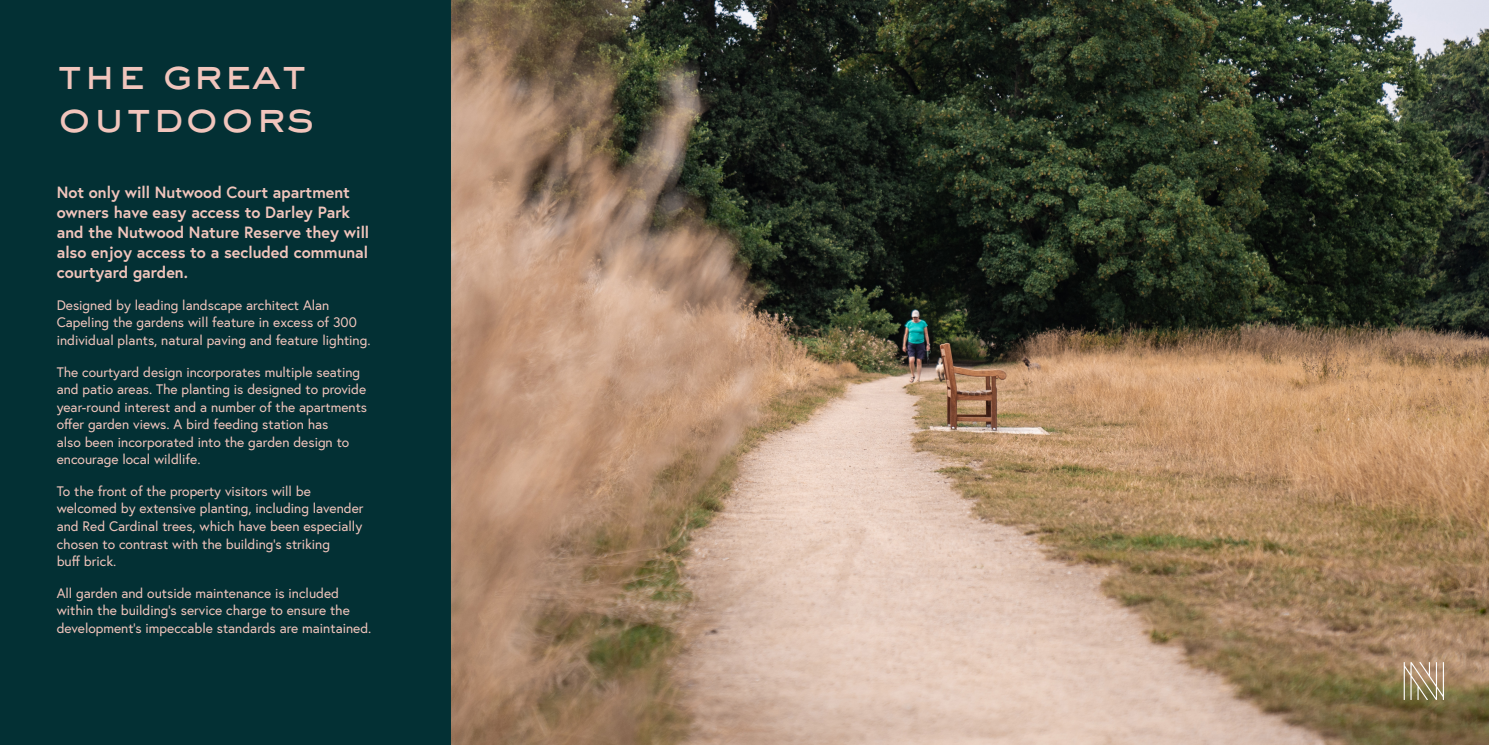
<style>
.page{position:relative;width:1489px;height:745px;background:#fff}
.page>*{position:absolute;margin:0;border:0;box-sizing:border-box;transform-origin:0 0}
.t1{font:500 42.5px/42.5px "Sackers Gothic Std";color:#f1c5bc}
.t2{font:700 16.25px/20px "Europa";color:#f1c5bc}
.t3{font:13.75px/17.5px "Europa";color:#f1c5bc}
</style>
<div class="page">
<img style="left:450px;top:0;width:1038px;height:744px">
<div style="left:0;top:0;width:450px;height:744px;background:#033034"></div>
<svg style="left:1403px;top:661px;width:40px;height:38px;background:#ad9a7b"></svg>
<p class="t1" style="left:57px;top:51px;width:260px">the great outdoors</p>
<p class="t2" style="left:57px;top:182px;width:314px">Not only will Nutwood Court apartment owners have easy access to Darley Park and the Nutwood Nature Reserve they will also enjoy access to a secluded communal courtyard garden.</p>
<p class="t3" style="left:57px;top:296px;width:315px">Designed by leading landscape architect Alan<br>Capeling the gardens will feature in excess of 300 individual plants, natural paving and feature lighting.</p>
<p class="t3" style="left:57px;top:362px;width:312px">The courtyard design incorporates multiple seating and patio areas. The planting is designed to provide year-round interest and a number of the apartments offer garden views. A bird feeding station has<br>also been incorporated into the garden design to encourage local wildlife.</p>
<p class="t3" style="left:57px;top:482px;width:308px">To the front of the property visitors will be welcomed by extensive planting, including lavender and Red Cardinal trees, which have been especially chosen to contrast with the building’s striking<br>buff brick.</p>
<p class="t3" style="left:57px;top:583px;width:316px">All garden and outside maintenance is included within the building’s service charge to ensure the development’s impeccable standards are maintained.</p>
</div>
